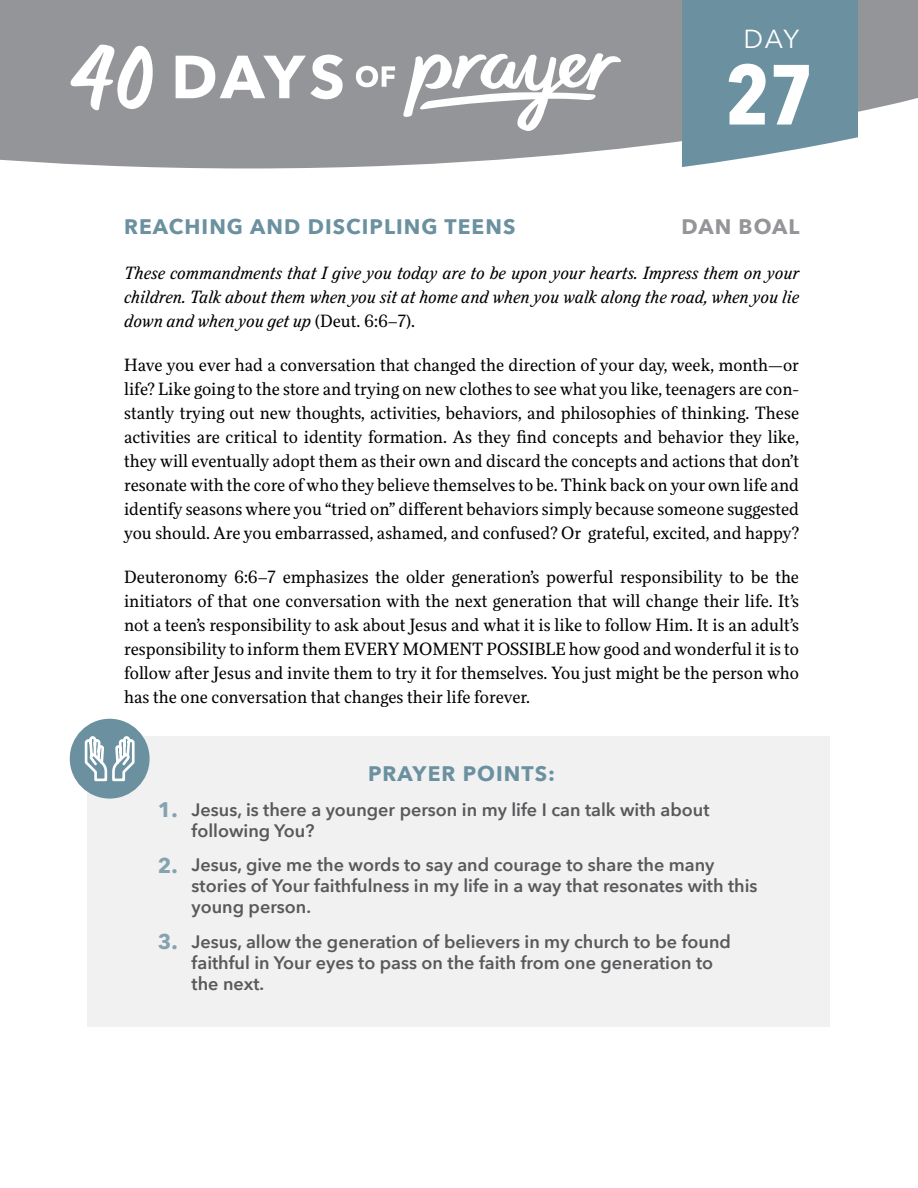
<style>
.page{position:relative;width:918px;height:1188px;background:#fff}
.page>*{position:absolute;margin:0;border:0;box-sizing:border-box;transform-origin:0 0}
.t1{font:700 84.3px "Avenir Next Condensed";color:#fff}
.t2{font:26.1px "Avenir Next";color:#fff}
.t3{font:700 21px "Avenir Next";letter-spacing:.05em;color:#6b91a1}
.t4{font:700 21px "Avenir Next";letter-spacing:.05em;color:#939598}
.t5{font:18px/24px "Felice";color:#000;text-align:justify}
.t6{font:600 18px/21px "Avenir Next";color:#58595b}
.t7{font:italic 18px/24px "Felice";color:#000;text-align:justify}
.s1{font-style:normal}
.s2{font-weight:700;font-size:21px;color:#85a2af}
</style>
<div class="page">
<div style="left:88px;top:737px;width:742px;height:290px;background:#f1f1f2"></div>
<svg style="left:0;top:0;width:918px;height:168px;background:#9c9ea0"></svg>
<svg style="left:682px;top:0;width:175px;height:168px;background:#779aa8"></svg>
<svg style="left:176px;top:55px;width:167px;height:44px"></svg>
<svg style="left:356px;top:66px;width:39px;height:21px"></svg>
<svg style="left:403px;top:53px;width:218px;height:79px"></svg>
<svg style="left:70px;top:45px;width:89px;height:65px"></svg>
<div style="left:70px;top:719px;width:80px;height:80px;background:#6b91a1;border-radius:50%"></div>
<svg style="left:83px;top:718px;width:53px;height:64px"></svg>
<h2 class="t2" style="left:744px;top:17px;width:57px">DAY</h2>
<h1 class="t1" style="left:726px;top:43px;width:90px">27</h1>
<p class="t3" style="left:124px;top:209px;width:393px">REACHING AND DISCIPLING TEENS</p>
<p class="t4" style="left:682px;top:209px;width:120px">DAN BOAL</p>
<p class="t7" style="left:124px;top:260px;width:677px">These commandments that I give you today are to be upon your hearts. Impress them on your children. Talk about them when you sit at home and when you walk along the road, when you lie down and when you get up <span class="s1">(Deut. 6:6–7).</span></p>
<p class="t5" style="left:124px;top:353px;width:677px">Have you ever had a conversation that changed the direction of your day, week, month—or life? Like going to the store and trying on new clothes to see what you like, teenagers are con&shy;stantly trying out new thoughts, activities, behaviors, and philosophies of thinking. These activities are critical to identity formation. As they find concepts and behavior they like, they will eventually adopt them as their own and discard the concepts and actions that don’t resonate with the core of who they believe themselves to be. Think back on your own life and identify seasons where you “tried on” different behaviors simply because someone suggested you should. Are you embarrassed, ashamed, and confused? Or grateful, excited, and happy?</p>
<p class="t5" style="left:124px;top:565px;width:677px">Deuteronomy 6:6–7 emphasizes the older generation’s powerful responsibility to be the initiators of that one conversation with the next generation that will change their life. It’s not a teen’s responsibility to ask about Jesus and what it is like to follow Him. It is an adult’s responsibility to inform them EVERY MOMENT POSSIBLE how good and wonderful it is to follow after Jesus and invite them to try it for themselves. You just might be the person who has the one conversation that changes their life forever.</p>
<p class="t3" style="left:368px;top:756px;width:189px">PRAYER POINTS:</p>
<p class="t6" style="left:192px;top:799px;width:519px;text-indent:-34px"><span class="s2">1.</span> Jesus, is there a younger person in my life I can talk with about following You?</p>
<p class="t6" style="left:192px;top:854px;width:567px;text-indent:-34px"><span class="s2">2.</span> Jesus, give me the words to say and courage to share the many stories of Your faithfulness in my life in a way that resonates with this young person.</p>
<p class="t6" style="left:192px;top:931px;width:541px;text-indent:-34px"><span class="s2">3.</span> Jesus, allow the generation of believers in my church to be found faithful in Your eyes to pass on the faith from one generation to the next.</p>
</div>
